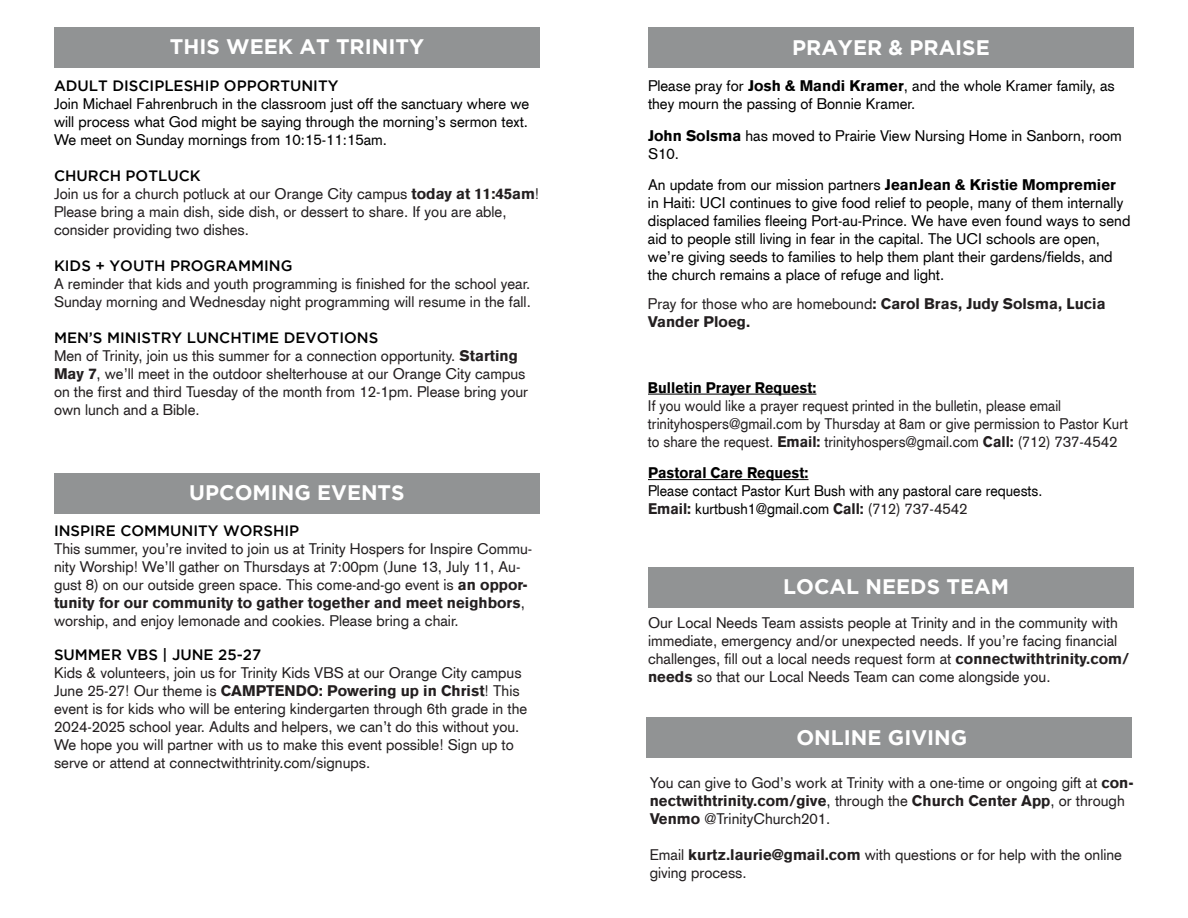
<style>
.page{position:relative;width:1188px;height:918px;background:#fff}
.page>*{position:absolute;margin:0;border:0;box-sizing:border-box;transform-origin:0 0}
.t1{font:700 21px "Gotham";color:#fff}
.t2{font:15px/18px "Akzidenz Grotesk CE";color:#231f20}
.t3{font:15px/18px "Akzidenz Grotesk CE";color:#000}
.t4{font:15px/18px "Akzidenz Grotesk CE";color:#231f20;scale:.95 1}
.t5{font:500 15px "Gotham";color:#000}
.t6{font:15px/18px "Akzidenz Grotesk CE";color:#000;scale:.95 1}
.t7{font:900 15px/18px "Akzidenz Grotesk CE";color:#231f20}
.s1{font-weight:900}
.s2{font-weight:400}
.s3{font-weight:900;color:#000}
.s4{font-weight:900;color:#231f20}
.s5{color:#231f20}
</style>
<div class="page">
<div style="left:648px;top:27px;width:486px;height:40px;background:#919394"></div>
<div style="left:54px;top:27px;width:486px;height:41px;background:#919394"></div>
<hr style="left:648px;top:394px;width:168px;height:1px;background:#000">
<hr style="left:648px;top:479px;width:161px;height:1px;background:#000">
<div style="left:648px;top:567px;width:486px;height:41px;background:#919394"></div>
<div style="left:646px;top:717px;width:486px;height:41px;background:#919394"></div>
<div style="left:54px;top:473px;width:486px;height:41px;background:#919394"></div>
<p class="t1" style="left:170px;top:34px;width:256px">THIS WEEK AT TRINITY</p>
<p class="t1" style="left:792px;top:36px;width:199px">PRAYER &amp; PRAISE</p>
<p class="t5" style="left:54px;top:77px;width:286px">ADULT DISCIPLESHIP OPPORTUNITY</p>
<p class="t3" style="left:54px;top:95px;width:477px;text-align:justify">Join Michael Fahrenbruch in the classroom just off the sanctuary where we will process what God might be saying through the morning’s sermon text.<br>We meet on Sunday mornings from 10:15-11:15am.</p>
<p class="t5" style="left:54px;top:167px;width:148px">CHURCH POTLUCK</p>
<p class="t2" style="left:54px;top:185px;width:487px">Join us for a church potluck at our Orange City campus <span class="s1">today at 11:45am</span>!<br>Please bring a main dish, side dish, or dessert to share. If you are able, consider providing two dishes.</p>
<p class="t5" style="left:54px;top:257px;width:240px">KIDS + YOUTH PROGRAMMING</p>
<p class="t2" style="left:54px;top:275px;width:478px">A reminder that kids and youth programming is finished for the school year.<br>Sunday morning and Wednesday night programming will resume in the fall.</p>
<p class="t5" style="left:54px;top:329px;width:326px">MEN’S MINISTRY LUNCHTIME DEVOTIONS</p>
<p class="t2" style="left:54px;top:347px;width:476px">Men of Trinity, join us this summer for a connection opportunity. <span class="s1">Starting May 7</span>, we’ll meet in the outdoor shelterhouse at our Orange City campus on the first and third Tuesday of the month from 12-1pm. Please bring your own lunch and a Bible.</p>
<p class="t3" style="left:648px;top:77px;width:468px">Please pray for <span class="s1">Josh &amp; Mandi Kramer</span>, and the whole Kramer family, as they mourn the passing of Bonnie Kramer.</p>
<p class="t3" style="left:648px;top:126px;width:475px"><span class="s1">John Solsma</span> has moved to Prairie View Nursing Home in Sanborn, room<br>S10.</p>
<p class="t3" style="left:648px;top:176px;width:484px">An update from our mission partners <span class="s1">JeanJean &amp; Kristie Mompremier </span>in Haiti: UCI continues to give food relief to people, many of them internally displaced families fleeing Port-au-Prince. We have even found ways to send aid to people still living in fear in the capital. The UCI schools are open, we’re giving seeds to families to help them plant their gardens/fields, and the church remains a place of refuge and light.</p>
<p class="t7" style="left:648px;top:295px;width:459px"><span class="s2">Pray for those who are homebound</span>: Carol Bras, Judy Solsma, Lucia<br>Vander Ploeg.</p>
<p class="t4" style="left:648px;top:378px;width:507px"><span class="s3">Bulletin Prayer Request:<br></span>If you would like a prayer request printed in the bulletin, please email trinityhospers@gmail.com by Thursday at 8am or give permission to Pastor Kurt to share the request. <span class="s1">Email:</span> trinityhospers@gmail.com <span class="s1">Call:</span> (712) 737-4542</p>
<p class="t6" style="left:648px;top:464px;width:417px"><span class="s1">Pastoral Care Request:<br></span>Please contact Pastor Kurt Bush with any pastoral care requests.<br><span class="s4">Email:</span> kurtbush1@gmail.com <span class="s4">Call:</span> <span class="s5">(712) 737-4542</span></p>
<p class="t1" style="left:189px;top:481px;width:217px">UPCOMING EVENTS</p>
<p class="t5" style="left:54px;top:522px;width:247px">INSPIRE COMMUNITY WORSHIP</p>
<p class="t2" style="left:54px;top:539px;width:480px">This summer, you’re invited to join us at Trinity Hospers for Inspire Commu&shy;nity Worship! We’ll gather on Thursdays at 7:00pm (June 13, July 11, Au&shy;gust 8) on our outside green space. This come-and-go event is <span class="s1">an oppor&shy;tunity for our community to gather together and meet neighbors</span>, worship, and enjoy lemonade and cookies. Please bring a chair.</p>
<p class="t5" style="left:54px;top:646px;width:209px">SUMMER VBS | JUNE 25-27</p>
<p class="t2" style="left:54px;top:664px;width:475px">Kids &amp; volunteers, join us for Trinity Kids VBS at our Orange City campus June 25-27! Our theme is <span class="s1">CAMPTENDO: Powering up in Christ</span>! This event is for kids who will be entering kindergarten through 6th grade in the 2024-2025 school year. Adults and helpers, we can’t do this without you.<br>We hope you will partner with us to make this event possible! Sign up to serve or attend at connectwithtrinity.com/signups.</p>
<p class="t1" style="left:783px;top:574px;width:227px">LOCAL NEEDS TEAM</p>
<p class="t2" style="left:648px;top:614px;width:483px">Our Local Needs Team assists people at Trinity and in the community with immediate, emergency and/or unexpected needs. If you’re facing financial challenges, fill out a local needs request form at <span class="s1">connectwithtrinity.com/ needs</span> so that our Local Needs Team can come alongside you.</p>
<p class="t1" style="left:796px;top:726px;width:172px">ONLINE GIVING</p>
<p class="t2" style="left:650px;top:773px;width:485px">You can give to God’s work at Trinity with a one-time or ongoing gift at <span class="s1">con&shy;nectwithtrinity.com/give</span>, through the <span class="s1">Church Center App</span>, or through<br><span class="s1">Venmo</span> @TrinityChurch201.</p>
<p class="t2" style="left:650px;top:845px;width:474px">Email <span class="s1">kurtz.laurie@gmail.com</span> with questions or for help with the online giving process.</p>
</div>
